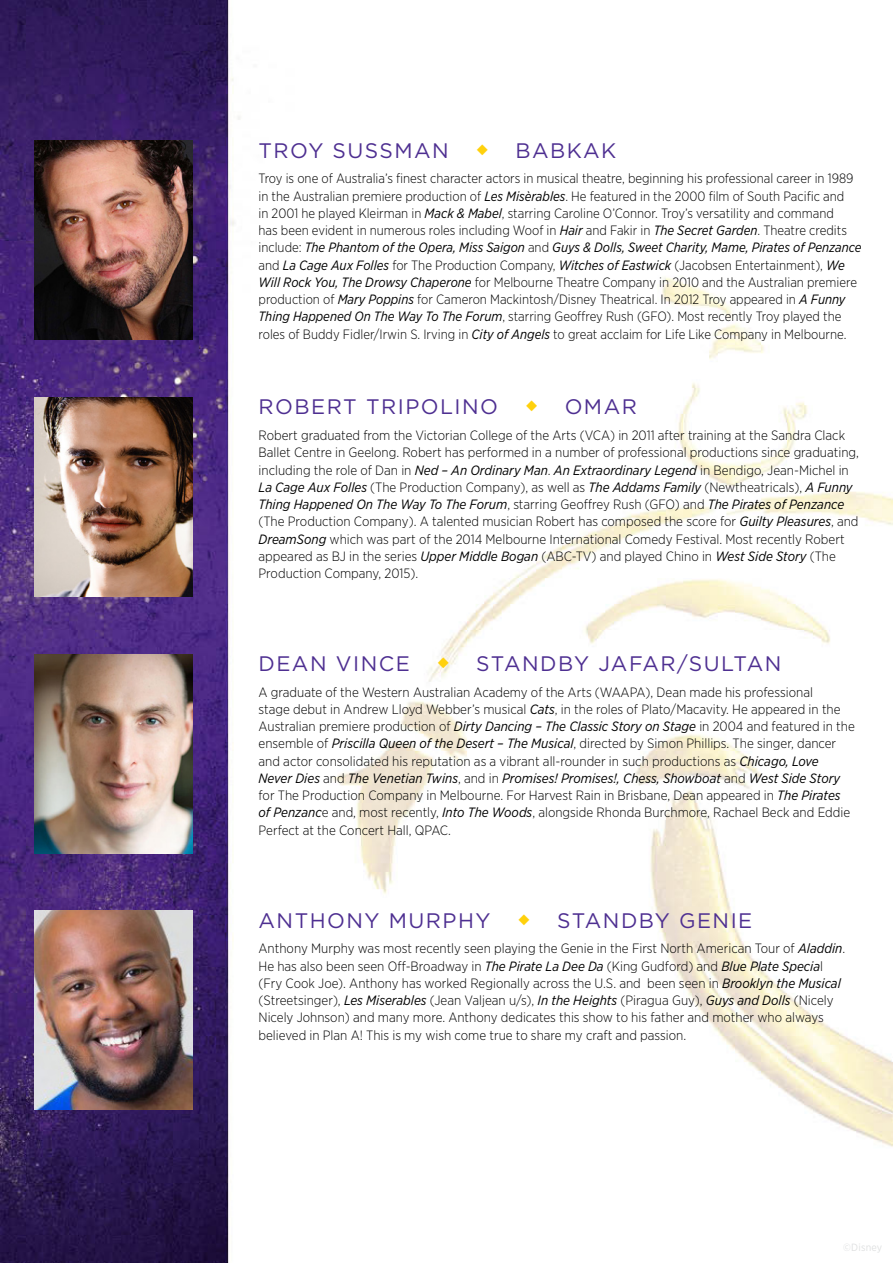
<style>
.page{position:relative;width:893px;height:1263px;background:#fff}
.page>*{position:absolute;margin:0;border:0;box-sizing:border-box;transform-origin:0 0}
.t1{font:21px "Gotham";letter-spacing:.07em;color:#4e2f91}
.t2{font:300 13.5px/17.2px "Gotham Narrow";color:#000}
.t3{font:10.5px "Gotham Narrow";letter-spacing:.015em;color:#d1d3d4}
.s1{color:#ffd10c}
.s2{font-weight:400;font-style:italic}
</style>
<div class="page">
<img style="left:0;top:0;width:893px;height:1263px">
<img style="left:35px;top:141px;width:157px;height:199px">
<img style="left:35px;top:397px;width:157px;height:199px">
<img style="left:35px;top:654px;width:157px;height:199px">
<img style="left:35px;top:911px;width:157px;height:199px">
<h1 class="t1" style="left:259px;top:137px;width:192px">TROY SUSSMAN</h1>
<h1 class="t1" style="left:476px;top:137px;width:141px"><span class="s1">◆</span> BABKAK</h1>
<p class="t2" style="left:259px;top:170px;width:605px">Troy is one of Australia’s finest character actors in musical theatre, beginning his professional career in 1989 in the Australian premiere production of <span class="s2">Les Misèrables</span>. He featured in the 2000 film of South Pacific and<br>in 2001 he played Kleirman in <span class="s2">Mack &amp; Mabel</span>, starring Caroline O’Connor. Troy’s versatility and command<br>has been evident in numerous roles including Woof in <span class="s2">Hair</span> and Fakir in <span class="s2">The Secret Garden</span>. Theatre credits include: <span class="s2">The Phantom of the Opera, Miss Saigon</span> and <span class="s2">Guys &amp; Dolls, Sweet Charity, Mame, Pirates of Penzance </span>and <span class="s2">La Cage Aux Folles</span> for The Production Company, <span class="s2">Witches of Eastwick</span> (Jacobsen Entertainment), <span class="s2">We Will Rock You, The Drowsy Chaperone</span> for Melbourne Theatre Company in 2010 and the Australian premiere production of <span class="s2">Mary Poppins</span> for Cameron Mackintosh/Disney Theatrical. In 2012 Troy appeared in <span class="s2">A Funny Thing Happened On The Way To The Forum</span>, starring Geoffrey Rush (GFO). Most recently Troy played the roles of Buddy Fidler/Irwin S. Irving in <span class="s2">City of Angels</span> to great acclaim for Life Like Company in Melbourne.</p>
<h1 class="t1" style="left:259px;top:393px;width:241px">ROBERT TRIPOLINO</h1>
<h1 class="t1" style="left:526px;top:393px;width:113px"><span class="s1">◆</span> OMAR</h1>
<p class="t2" style="left:259px;top:426px;width:602px">Robert graduated from the Victorian College of the Arts (VCA) in 2011 after training at the Sandra Clack Ballet Centre in Geelong. Robert has performed in a number of professional productions since graduating, including the role of Dan in <span class="s2">Ned – An Ordinary Man</span>. <span class="s2">An Extraordinary Legend</span> in Bendigo, Jean-Michel in <span class="s2">La Cage Aux Folles</span> (The Production Company), as well as <span class="s2">The Addams Family</span> (Newtheatricals), <span class="s2">A Funny Thing Happened On The Way To The Forum</span>, starring Geoffrey Rush (GFO) and <span class="s2">The Pirates of Penzance </span>(The Production Company). A talented musician Robert has composed the score for <span class="s2">Guilty Pleasures</span>, and <span class="s2">DreamSong</span> which was part of the 2014 Melbourne International Comedy Festival. Most recently Robert appeared as BJ in the series <span class="s2">Upper Middle Bogan</span> (ABC-TV) and played Chino in <span class="s2">West Side Story</span> (The Production Company, 2015).</p>
<h1 class="t1" style="left:259px;top:650px;width:153px">DEAN VINCE</h1>
<h1 class="t1" style="left:437px;top:650px;width:345px"><span class="s1">◆</span> STANDBY JAFAR/SULTAN</h1>
<p class="t2" style="left:259px;top:683px;width:598px">A graduate of the Western Australian Academy of the Arts (WAAPA), Dean made his professional<br>stage debut in Andrew Lloyd Webber’s musical <span class="s2">Cats</span>, in the roles of Plato/Macavity. He appeared in the Australian premiere production of <span class="s2">Dirty Dancing – The Classic Story on Stage</span> in 2004 and featured in the ensemble of <span class="s2">Priscilla Queen of the Desert – The Musical</span>, directed by Simon Phillips. The singer, dancer and actor consolidated his reputation as a vibrant all-rounder in such productions as <span class="s2">Chicago, Love Never Dies</span> and <span class="s2">The Venetian Twins</span>, and in <span class="s2">Promises! Promises!, Chess, Showboat</span> and <span class="s2">West Side Story </span>for The Production Company in Melbourne. For Harvest Rain in Brisbane, Dean appeared in <span class="s2">The Pirates of Penzanc</span>e and, most recently, <span class="s2">Into The Woods</span>, alongside Rhonda Burchmore, Rachael Beck and Eddie Perfect at the Concert Hall, QPAC.</p>
<h1 class="t1" style="left:259px;top:907px;width:234px">ANTHONY MURPHY</h1>
<h1 class="t1" style="left:518px;top:907px;width:236px"><span class="s1">◆</span> STANDBY GENIE</h1>
<p class="t2" style="left:259px;top:940px;width:588px">Anthony Murphy was most recently seen playing the Genie in the First North American Tour of <span class="s2">Aladdin</span>.<br>He has also been seen Off-Broadway in <span class="s2">The Pirate La Dee Da</span> (King Gudford) and <span class="s2">Blue Plate Specia</span>l (Fry Cook Joe). Anthony has worked Regionally across the U.S. and been seen in <span class="s2">Brooklyn the Musical </span>(Streetsinger), <span class="s2">Les Miserables</span> (Jean Valjean u/s), <span class="s2">In the Heights</span> (Piragua Guy), <span class="s2">Guys and Dolls</span> (Nicely Nicely Johnson) and many more. Anthony dedicates this show to his father and mother who always believed in Plan A! This is my wish come true to share my craft and passion.</p>
<p class="t3" style="left:843px;top:1241px;width:41px">©Disney</p>
</div>
